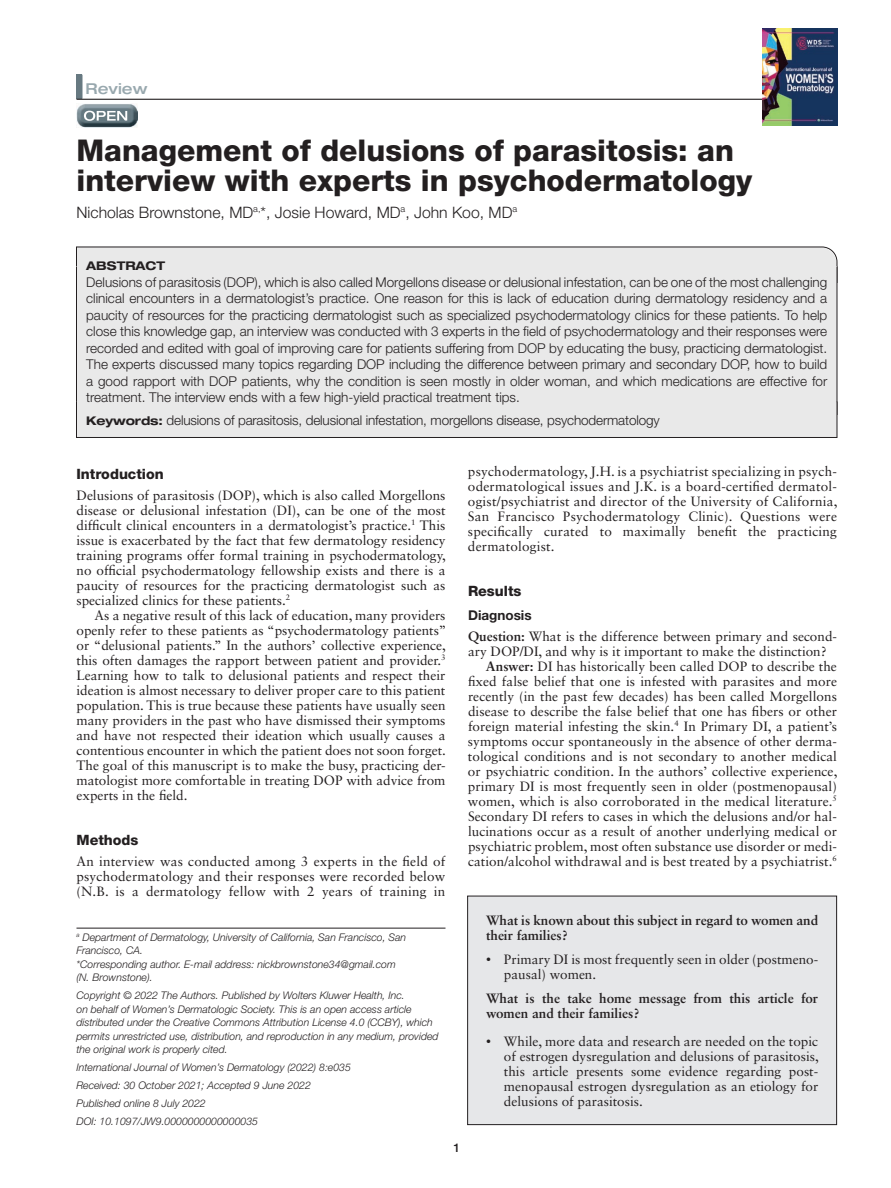
<style>
.page{position:relative;width:891px;height:1188px;background:#fff}
.page>*{position:absolute;margin:0;border:0;box-sizing:border-box;transform-origin:0 0}
.t1{font:800 30px/30px "Helvetica Neue LT Std";color:#231f20}
.t2{font:300 15.75px "Helvetica Neue LT Std";color:#231f20}
.t3{font:500 expanded 15px "Helvetica Neue LT Std";color:#98a8ae}
.t4{font:800 14.25px "Helvetica Neue LT Std";color:#231f20}
.t5{font:13.5px/15px "Sabon LT Std";letter-spacing:.005em;color:#231f20;text-align:justify}
.t6{font:300 13.5px/16.5px "Helvetica Neue LT Std";letter-spacing:-.01em;color:#231f20;text-align:justify}
.t7{font:700 13.5px/15px "Sabon LT Std";color:#231f20}
.t8{font:700 13.5px "Helvetica Neue LT Std";color:#231f20}
.t9{font:700 expanded 12px "Helvetica Neue LT Std";color:#231f20}
.t10{font:500 12px "Helvetica Neue LT Std";color:#231f20}
.t11{font:italic 300 10.5px/13.5px "Helvetica Neue LT Std";color:#231f20}
.s1{font-weight:700;font-stretch:expanded;font-size:12px}
.s2{font-weight:700}
.s3{font-family:"Gandhari Unicode"}
</style>
<div class="page">
<div style="left:76px;top:74px;width:6px;height:25px;background:#677981"></div>
<hr style="left:76px;top:99px;width:761px;height:1px;background:#231f20">
<img style="left:76px;top:104px;width:61px;height:24px">
<svg style="left:84px;top:111px;width:43px;height:10px"></svg>
<img style="left:763px;top:28px;width:75px;height:97px">
<svg style="left:76px;top:246px;width:762px;height:20px;background:#dedede"></svg>
<div style="left:76px;top:266px;width:761px;height:150px;background:#e9e9e9"></div>
<hr style="left:76px;top:266px;width:1px;height:149px;background:#231f20">
<hr style="left:837px;top:266px;width:1px;height:149px;background:#231f20">
<div style="left:78px;top:416px;width:757px;height:20px;background:#e9e9e9"></div>
<div style="left:76px;top:401px;width:761px;height:37px;border:1px solid #231f20"></div>
<hr style="left:76px;top:928px;width:370px;height:1px;background:#231f20">
<div style="left:468px;top:896px;width:369px;height:229px;background:#e6e7e9"></div>
<div style="left:467px;top:896px;width:370px;height:229px;border:1px solid #231f20"></div>
<p class="t3" style="left:86px;top:80px;width:63px">Review</p>
<h1 class="t1" style="left:76px;top:135px;width:677px">Management of delusions of parasitosis: an interview with experts in psychodermatology</h1>
<p class="t2" style="left:76px;top:202px;width:442px">Nicholas Brownstone, MD<sup>a,</sup>*, Josie Howard, MD<sup>a</sup>, John Koo, MD<sup>a</sup></p>
<p class="t9" style="left:86px;top:258px;width:80px">ABSTRACT</p>
<p class="t6" style="left:86px;top:273px;width:743px">Delusions of parasitosis (DOP), which is also called Morgellons disease or delusional infestation, can be one of the most challenging clinical encounters in a dermatologist’s practice. One reason for this is lack of education during dermatology residency and a paucity of resources for the practicing dermatologist such as specialized psychodermatology clinics for these patients. To help close this knowledge gap, an interview was conducted with 3 experts in the field of psychodermatology and their responses were recorded and edited with goal of improving care for patients suffering from DOP by educating the busy, practicing dermatologist.<br>The experts discussed many topics regarding DOP including the difference between primary and secondary DOP, how to build a good rapport with DOP patients, why the condition is seen mostly in older woman, and which medications are effective for treatment. The interview ends with a few high-yield practical treatment tips.</p>
<p class="t6" style="left:86px;top:411px;width:575px"><span class="s1">Keywords:</span> delusions of parasitosis, delusional infestation, morgellons disease, psychodermatology</p>
<p class="t4" style="left:76px;top:465px;width:89px">Introduction</p>
<p class="t5" style="left:76px;top:487px;width:371px">Delusions of parasitosis (DOP), which is also called Morgellons disease or delusional infestation (DI), can be one of the most difficult clinical encounters in a dermatologist’s practice.<sup>1</sup> This issue is exacerbated by the fact that few dermatology residency training programs offer formal training in psychodermatology, no official psychodermatology fellowship exists and there is a paucity of resources for the practicing dermatologist such as specialized clinics for these patients.<sup>2</sup></p>
<p class="t5" style="left:77px;top:607px;width:371px;text-indent:18px">As a negative result of this lack of education, many providers openly refer to these patients as “psychodermatology patients” or “delusional patients.” In the authors’ collective experience, this often damages the rapport between patient and provider.<sup>3<br></sup>Learning how to talk to delusional patients and respect their ideation is almost necessary to deliver proper care to this patient population. This is true because these patients have usually seen many providers in the past who have dismissed their symptoms and have not respected their ideation which usually causes a contentious encounter in which the patient does not soon forget.<br>The goal of this manuscript is to make the busy, practicing der&shy;matologist more comfortable in treating DOP with advice from experts in the field.</p>
<p class="t4" style="left:76px;top:831px;width:64px">Methods</p>
<p class="t5" style="left:76px;top:853px;width:370px">An interview was conducted among 3 experts in the field of psychodermatology and their responses were recorded below (N.B. is a dermatology fellow with 2 years of training in</p>
<p class="t11" style="left:76px;top:930px;width:331px"><sup>a</sup> Department of Dermatology, University of California, San Francisco, San Francisco, CA.<br>*Corresponding author. E-mail address: nickbrownstone34@gmail.com (N. Brownstone).</p>
<p class="t11" style="left:76px;top:988px;width:364px">Copyright © 2022 The Authors. Published by Wolters Kluwer Health, Inc.<br>on behalf of Women’s Dermatologic Society. This is an open access article distributed under the Creative Commons Attribution License 4.0 (CCBY), which permits unrestricted use, distribution, and reproduction in any medium, provided the original work is properly cited.</p>
<p class="t11" style="left:76px;top:1058px;width:276px;line-height:18px">International Journal of Women’s Dermatology (2022) 8:e035<br>Received: 30 October 2021; Accepted 9 June 2022<br>Published online 8 July 2022<br>DOI: 10.1097/JW9.0000000000000035</p>
<p class="t10" style="left:453px;top:1140px;width:8px">1</p>
<p class="t5" style="left:468px;top:463px;width:371px">psychodermatology, J.H. is a psychiatrist specializing in psych&shy;odermatological issues and J.K. is a board-certified dermatol&shy;ogist/psychiatrist and director of the University of California, San Francisco Psychodermatology Clinic). Questions were specifically curated to maximally benefit the practicing dermatologist.</p>
<p class="t4" style="left:468px;top:582px;width:55px">Results</p>
<p class="t8" style="left:468px;top:606px;width:65px">Diagnosis</p>
<p class="t5" style="left:468px;top:628px;width:371px"><span class="s2">Question:</span> What is the difference between primary and second-</p>
<p class="t5" style="left:468px;top:643px;width:360px">ary DOP/DI, and why is it important to make the distinction?</p>
<p class="t5" style="left:486px;top:658px;width:352px"><span class="s2">Answer:</span> DI has historically been called DOP to describe the</p>
<p class="t5" style="left:468px;top:673px;width:371px">fixed false belief that one is infested with parasites and more</p>
<p class="t5" style="left:468px;top:688px;width:371px">recently (in the past few decades) has been called Morgellons</p>
<p class="t5" style="left:468px;top:703px;width:371px">disease to describe the false belief that one has fibers or other</p>
<p class="t5" style="left:468px;top:718px;width:371px">foreign material infesting the skin.<sup>4</sup> In Primary DI, a patient’s</p>
<p class="t5" style="left:468px;top:733px;width:370px">symptoms occur spontaneously in the absence of other derma-</p>
<p class="t5" style="left:468px;top:748px;width:370px">tological conditions and is not secondary to another medical</p>
<p class="t5" style="left:468px;top:763px;width:371px">or psychiatric condition. In the authors’ collective experience,</p>
<p class="t5" style="left:468px;top:778px;width:370px">primary DI is most frequently seen in older (postmenopausal)</p>
<p class="t5" style="left:468px;top:793px;width:371px">women, which is also corroborated in the medical literature.<sup>5</sup></p>
<p class="t5" style="left:468px;top:808px;width:370px">Secondary DI refers to cases in which the delusions and/or hal-</p>
<p class="t5" style="left:468px;top:823px;width:370px">lucinations occur as a result of another underlying medical or</p>
<p class="t5" style="left:468px;top:838px;width:371px">psychiatric problem, most often substance use disorder or medi-</p>
<p class="t5" style="left:468px;top:853px;width:370px">cation/alcohol withdrawal and is best treated by a psychiatrist.<sup>6</sup></p>
<p class="t7" style="left:486px;top:912px;width:334px">What is known about this subject in regard to women and their families?</p>
<p class="t5" style="left:504px;top:951px;width:316px;text-indent:-18px"><span class="s3">•</span> Primary DI is most frequently seen in older (postmeno&shy;pausal) women.</p>
<p class="t7" style="left:486px;top:990px;width:334px">What is the take home message from this article for women and their families?</p>
<p class="t5" style="left:504px;top:1034px;width:316px;text-indent:-18px"><span class="s3">•</span> While, more data and research are needed on the topic of estrogen dysregulation and delusions of parasitosis, this article presents some evidence regarding post&shy;menopausal estrogen dysregulation as an etiology for delusions of parasitosis.</p>
</div>
